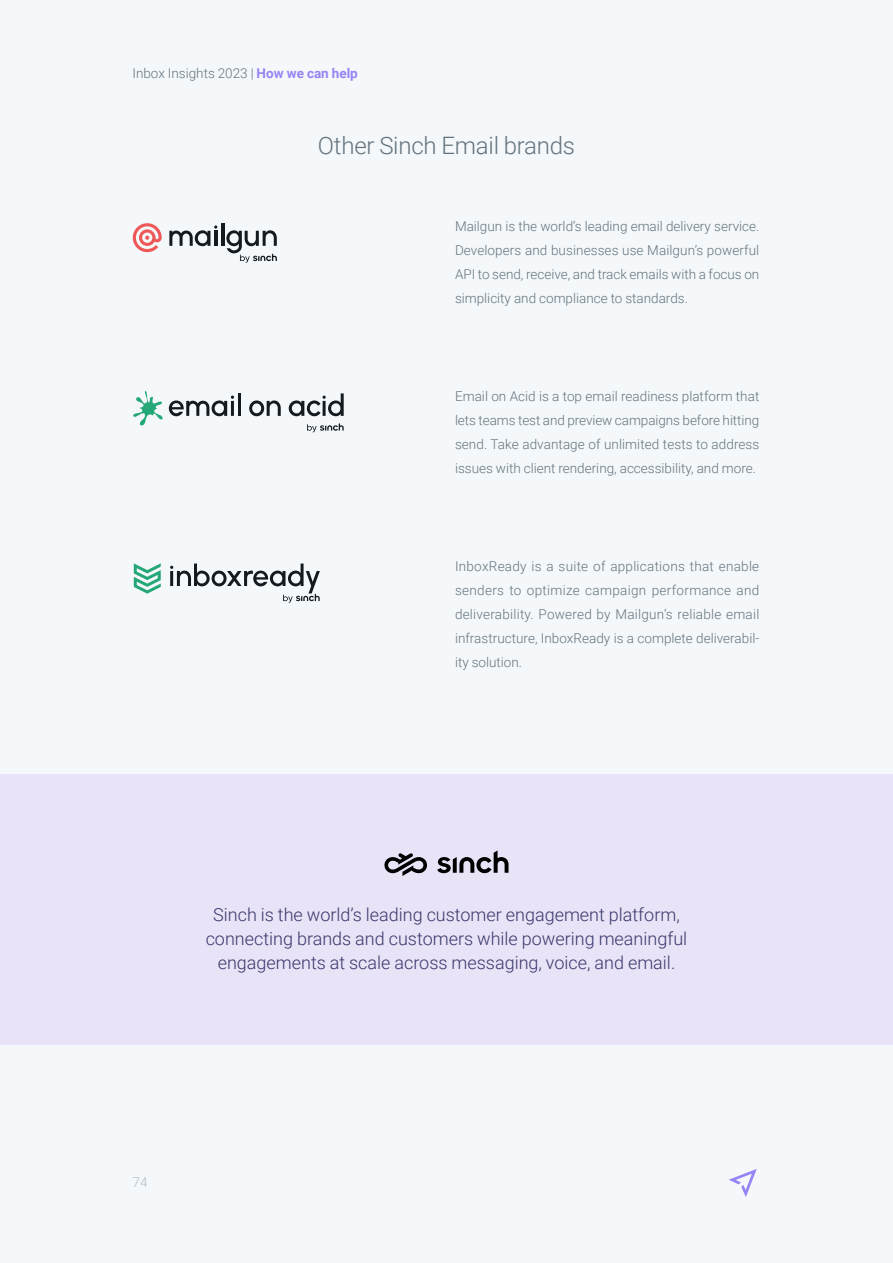
<style>
.page{position:relative;width:893px;height:1263px;background:#f5f8fa}
.page>*{position:absolute;margin:0;border:0;box-sizing:border-box;transform-origin:0 0}
.t1{font:300 24px "Roboto";letter-spacing:-.01em;color:#63737e}
.t2{font:300 18px/24px "Roboto";color:#38386b;text-align:center}
.t3{font:300 13.5px/24px "Roboto";color:#63737e;text-align:justify}
.t4{font:300 13.5px "Roboto";color:#b3bdc4}
.s1{font-weight:700;color:#9585f4}
</style>
<div class="page">
<svg style="left:728px;top:1169px;width:29px;height:28px"></svg>
<svg style="left:133px;top:223px;width:29px;height:29px"></svg>
<hr style="left:221px;top:223px;width:3px;height:23px;background:#131b20">
<svg style="left:169px;top:225px;width:48px;height:21px"></svg>
<svg style="left:226px;top:230px;width:51px;height:33px"></svg>
<hr style="left:238px;top:393px;width:3px;height:23px;background:#131b20">
<svg style="left:249px;top:400px;width:32px;height:16px"></svg>
<svg style="left:289px;top:393px;width:55px;height:23px"></svg>
<svg style="left:133px;top:391px;width:101px;height:34px"></svg>
<svg style="left:307px;top:423px;width:37px;height:9px"></svg>
<svg style="left:134px;top:563px;width:27px;height:31px"></svg>
<svg style="left:170px;top:563px;width:150px;height:40px"></svg>
<div style="left:0;top:774px;width:893px;height:271px;background:#e9e3f7"></div>
<svg style="left:384px;top:853px;width:43px;height:23px"></svg>
<svg style="left:437px;top:850px;width:72px;height:23px"></svg>
<p class="t3" style="left:132px;top:61px;width:227px">Inbox Insights 2023 | <span class="s1">How we can help</span></p>
<h1 class="t1" style="left:318px;top:129px;width:259px">Other Sinch Email brands</h1>
<p class="t3" style="left:455px;top:213px;width:306px">Mailgun is the world’s leading email delivery service.<br>Developers and businesses use Mailgun’s powerful API to send, receive, and track emails with a focus on simplicity and compliance to standards.</p>
<p class="t3" style="left:455px;top:383px;width:306px">Email on Acid is a top email readiness platform that lets teams test and preview campaigns before hitting send. Take advantage of unlimited tests to address issues with client rendering, accessibility, and more.</p>
<p class="t3" style="left:455px;top:554px;width:306px">InboxReady is a suite of applications that enable senders to optimize campaign performance and deliverability. Powered by Mailgun’s reliable email infrastructure, InboxReady is a complete deliverabil&shy;ity solution.</p>
<h2 class="t2" style="left:206px;top:902px;width:483px">Sinch is the world’s leading customer engagement platform, connecting brands and customers while powering meaningful engagements at scale across messaging, voice, and email.</h2>
<p class="t4" style="left:133px;top:1173px;width:16px">74</p>
</div>
